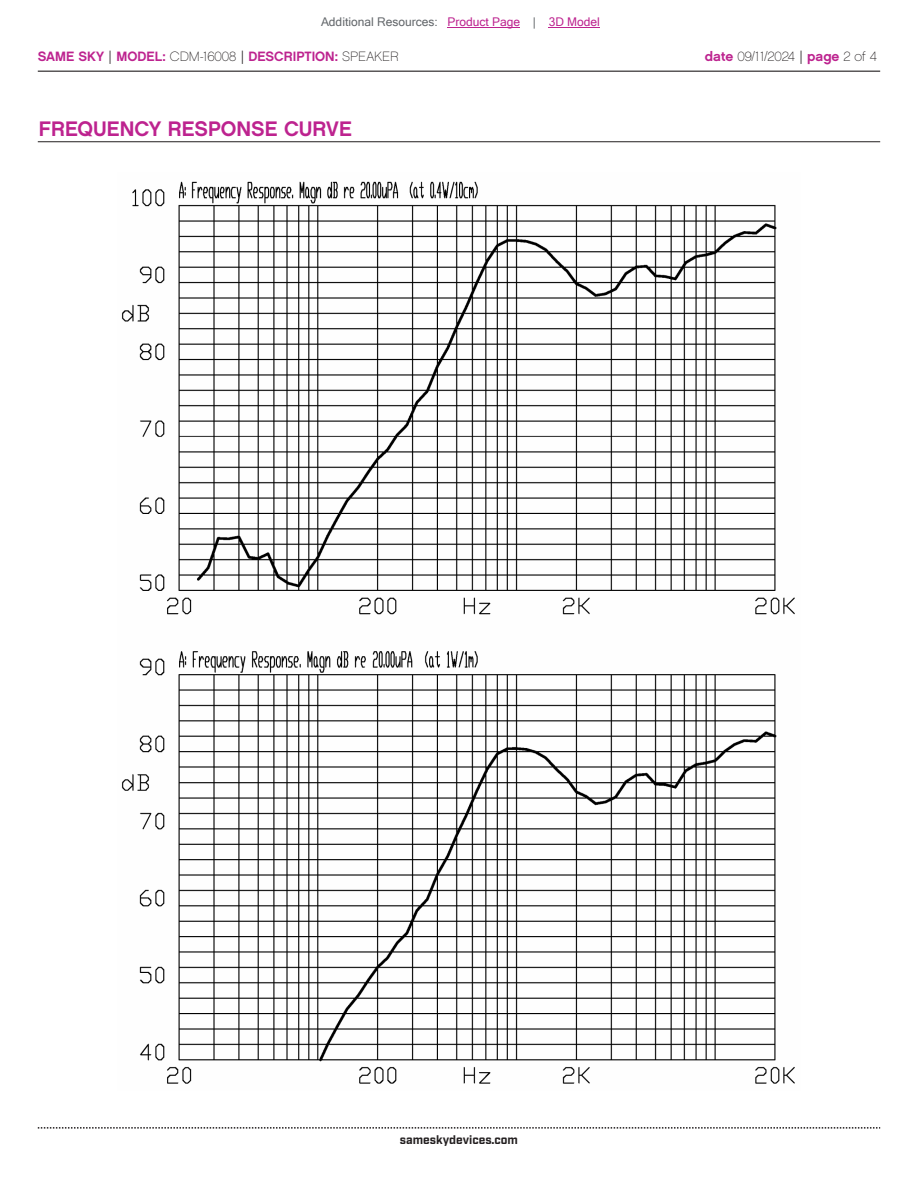
<style>
.page{position:relative;width:918px;height:1188px;background:#fff}
.page>*{position:absolute;margin:0;border:0;box-sizing:border-box;transform-origin:0 0}
.t1{font:21px "Chalet New York Nineteen Sixty";color:#bd238f}
.t2{font:13.5px "Chalet New York Nineteen Sixty";color:#bd238f}
.t3{font:13.5px "Chalet Paris Nineteen Sixty";letter-spacing:-.005em;color:#231f20}
.t4{font:12px "Microsoft Sans Serif";color:#63676b}
.t5{font:700 12px "Industry";color:#231f20}
.s1{color:#bd238f}
.s2{font-family:"Industry";color:#231f20}
.s3{font-family:"Chalet Paris Nineteen Sixty";color:#231f20}
.s4{font-family:"Chalet New York Nineteen Sixty";color:#bd238f}
.s5{font-family:"Industry"}
</style>
<div class="page">
<hr style="left:38px;top:71px;width:842px;height:1px;background:#231f20">
<svg style="left:38px;top:1127px;width:842px;height:2px"></svg>
<img style="left:121px;top:181px;width:674px;height:903px">
<hr style="left:38px;top:141px;width:842px;height:1px;background:#231f20">
<hr style="left:448px;top:27px;width:72px;height:1px;background:#bd238f">
<hr style="left:549px;top:27px;width:51px;height:1px;background:#bd238f">
<p class="t4" style="left:321px;top:15px;width:280px">Additional Resources: <span class="s1">Product Page</span> | <span class="s1">3D Model</span></p>
<p class="t2" style="left:38px;top:47px;width:362px">SAME SKY <span class="s2">|</span> MODEL: <span class="s3">CDM-16008</span> <span class="s2">|</span> DESCRIPTION: <span class="s3">SPEAKER</span></p>
<p class="t3" style="left:705px;top:48px;width:174px"><span class="s4">date</span> 09/11/2024 <span class="s5">|</span> <span class="s4">page</span> 2 of 4</p>
<h1 class="t1" style="left:39px;top:115px;width:314px">FREQUENCY RESPONSE CURVE</h1>
<p class="t5" style="left:400px;top:1132px;width:120px">sameskydevices.com</p>
</div>
